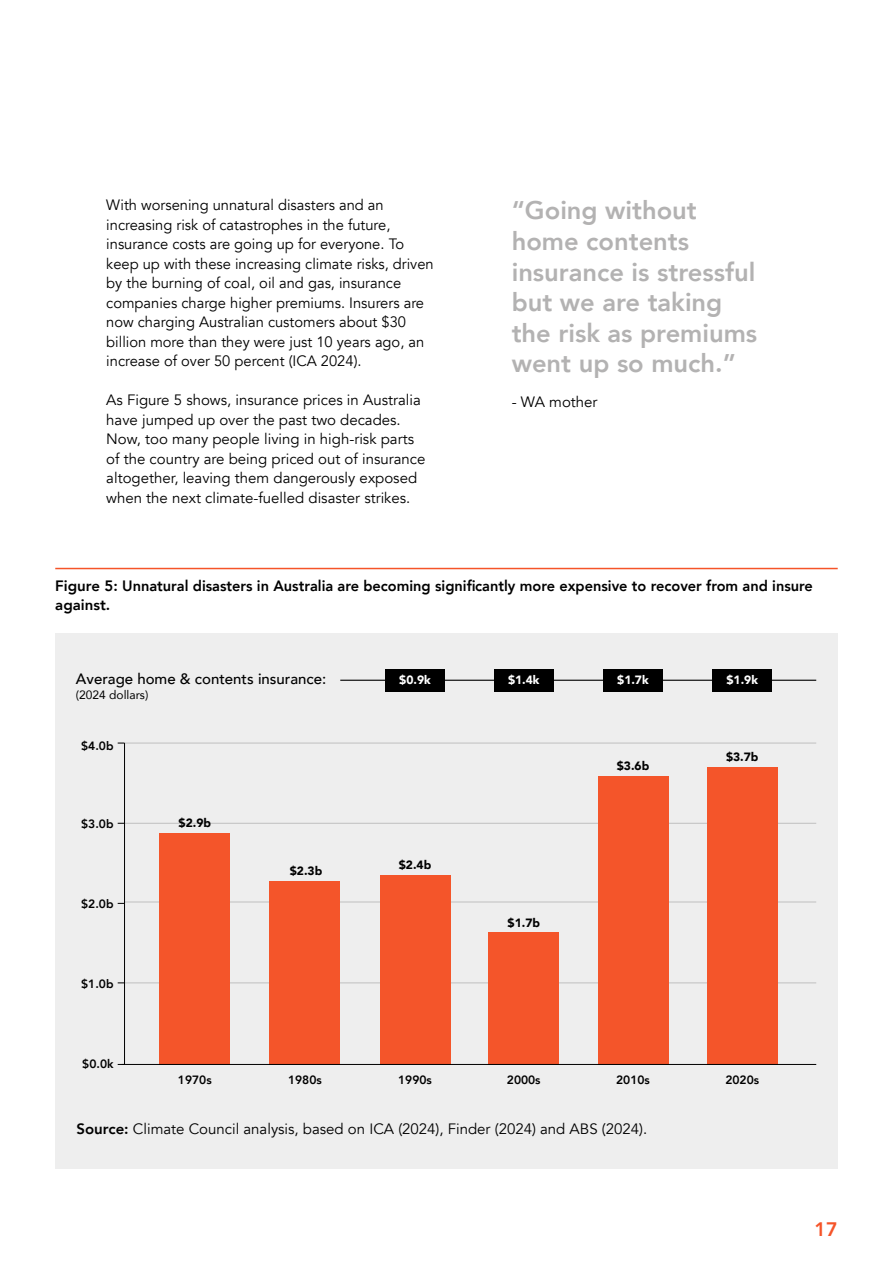
<style>
.page{position:relative;width:893px;height:1263px;background:#fff}
.page>*{position:absolute;margin:0;border:0;box-sizing:border-box;transform-origin:0 0}
.t1{font:800 25.5px/30.6px "Avenir";color:#b3b2b2}
.t2{font:800 19.5px "Avenir";color:#f55429}
.t3{font:15px/19.5px "Avenir";color:#000}
.t4{font:800 15px/19.5px "Avenir";color:#000}
.t5{font:500 15px "Avenir";color:#000}
.t6{font:800 12px "Avenir";color:#000}
.t7{font:900 12px "Avenir";color:#000}
.t8{font:900 12px "Avenir";color:#fff}
.t9{font:12px "Avenir";color:#000}
.s1{font-weight:800}
</style>
<div class="page">
<div style="left:55px;top:633px;width:783px;height:536px;background:#eee"></div>
<hr style="left:125px;top:743px;width:691px;height:1px;background:#bfbfbf">
<hr style="left:125px;top:823px;width:691px;height:1px;background:#bfbfbf">
<hr style="left:125px;top:902px;width:691px;height:1px;background:#bfbfbf">
<hr style="left:125px;top:982px;width:691px;height:1px;background:#bfbfbf">
<hr style="left:124px;top:743px;width:1px;height:321px;background:#000">
<div style="left:159px;top:833px;width:71px;height:231px;background:#f4552a"></div>
<div style="left:270px;top:881px;width:70px;height:183px;background:#f4552a"></div>
<div style="left:380px;top:875px;width:70px;height:189px;background:#f4552a"></div>
<div style="left:488px;top:932px;width:71px;height:132px;background:#f4552a"></div>
<div style="left:598px;top:776px;width:70px;height:288px;background:#f4552a"></div>
<div style="left:707px;top:767px;width:71px;height:297px;background:#f4552a"></div>
<hr style="left:122px;top:1064px;width:694px;height:1px;background:#000">
<hr style="left:340px;top:680px;width:476px;height:1px;background:#000">
<div style="left:713px;top:669px;width:59px;height:22px;background:#000"></div>
<div style="left:603px;top:669px;width:60px;height:23px;background:#000"></div>
<div style="left:494px;top:669px;width:59px;height:23px;background:#000"></div>
<div style="left:385px;top:669px;width:60px;height:23px;background:#000"></div>
<hr style="left:55px;top:568px;width:783px;height:1px;background:#f55429">
<p class="t3" style="left:106px;top:195px;width:329px">With worsening unnatural disasters and an increasing risk of catastrophes in the future, insurance costs are going up for everyone. To keep up with these increasing climate risks, driven by the burning of coal, oil and gas, insurance companies charge higher premiums. Insurers are now charging Australian customers about $30 billion more than they were just 10 years ago, an increase of over 50 percent (ICA 2024).</p>
<p class="t3" style="left:106px;top:390px;width:321px">As Figure 5 shows, insurance prices in Australia have jumped up over the past two decades.<br>Now, too many people living in high-risk parts of the country are being priced out of insurance altogether, leaving them dangerously exposed when the next climate-fuelled disaster strikes.</p>
<h1 class="t1" style="left:512px;top:195px;width:247px">“Going without home contents insurance is stressful but we are taking the risk as premiums went up so much.”</h1>
<p class="t3" style="left:512px;top:393px;width:87px">- WA mother</p>
<p class="t4" style="left:55px;top:576px;width:759px">Figure 5: Unnatural disasters in Australia are becoming significantly more expensive to recover from and insure against.</p>
<p class="t5" style="left:76px;top:666px;width:252px">Average home &amp; contents insurance:</p>
<p class="t9" style="left:76px;top:685px;width:74px">(2024 dollars)</p>
<p class="t6" style="left:81px;top:736px;width:34px">$4.0b</p>
<p class="t6" style="left:81px;top:815px;width:34px">$3.0b</p>
<p class="t6" style="left:81px;top:894px;width:34px">$2.0b</p>
<p class="t6" style="left:81px;top:974px;width:34px">$1.0b</p>
<p class="t6" style="left:82px;top:1054px;width:33px">$0.0k</p>
<p class="t7" style="left:179px;top:813px;width:34px">$2.9b</p>
<p class="t6" style="left:178px;top:1071px;width:35px">1970s</p>
<p class="t7" style="left:290px;top:861px;width:34px">$2.3b</p>
<p class="t6" style="left:288px;top:1071px;width:35px">1980s</p>
<p class="t8" style="left:399px;top:670px;width:33px">$0.9k</p>
<p class="t8" style="left:508px;top:670px;width:33px">$1.4k</p>
<p class="t8" style="left:617px;top:670px;width:33px">$1.7k</p>
<p class="t8" style="left:726px;top:670px;width:33px">$1.9k</p>
<p class="t7" style="left:399px;top:855px;width:34px">$2.4b</p>
<p class="t6" style="left:398px;top:1071px;width:35px">1990s</p>
<p class="t7" style="left:508px;top:912px;width:34px">$1.7b</p>
<p class="t6" style="left:507px;top:1071px;width:35px">2000s</p>
<p class="t7" style="left:617px;top:755px;width:34px">$3.6b</p>
<p class="t6" style="left:616px;top:1071px;width:35px">2010s</p>
<p class="t7" style="left:726px;top:747px;width:34px">$3.7b</p>
<p class="t6" style="left:725px;top:1071px;width:35px">2020s</p>
<p class="t3" style="left:77px;top:1120px;width:572px"><span class="s1">Source:</span> Climate Council analysis, based on ICA (2024), Finder (2024) and ABS (2024).</p>
<h2 class="t2" style="left:815px;top:1214px;width:25px">17</h2>
</div>
